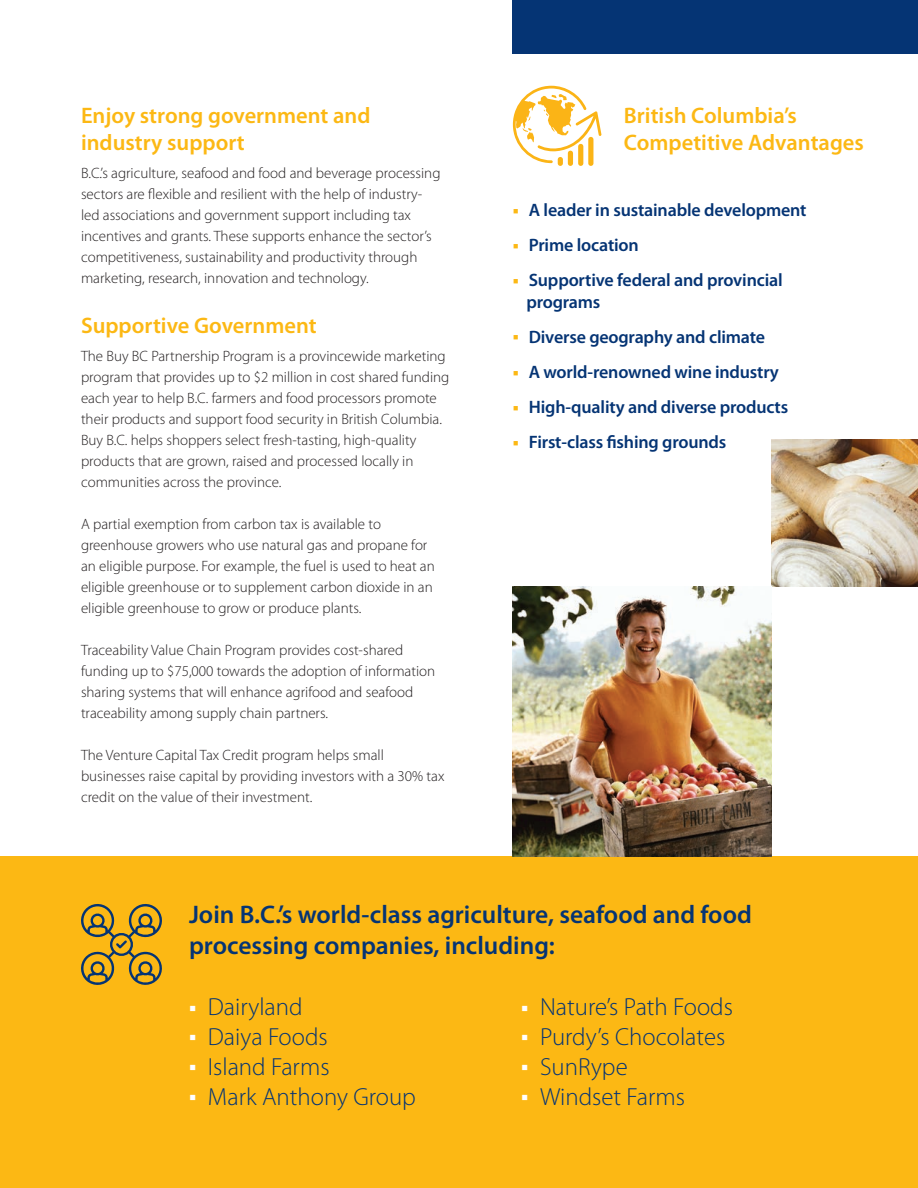
<style>
.page{position:relative;width:918px;height:1188px;background:#fff}
.page>*{position:absolute;margin:0;border:0;box-sizing:border-box;transform-origin:0 0}
.t1{font:600 25.5px/30.6px "Myriad Pro";color:#053474}
.t2{font:300 24.75px "Myriad Pro";color:#053474}
.t3{font:600 22.5px/27px "Myriad Pro";color:#fcb814}
.t4{font:600 18px/21.6px "Myriad Pro";letter-spacing:-.01em;color:#053474}
.t5{font:300 15px/21px "Myriad Pro";color:#231f20}
.s1{font-family:"Minion Pro";font-weight:700;font-size:15px;color:#fcb814}
.s2{font-family:"Minion Pro";font-weight:700;font-size:17.85px;color:#fff}
</style>
<div class="page">
<div style="left:0;top:856px;width:918px;height:332px;background:#fcb814"></div>
<div style="left:513px;top:0;width:405px;height:54px;background:#053474"></div>
<img style="left:771px;top:440px;width:147px;height:146px">
<img style="left:513px;top:586px;width:258px;height:270px">
<svg style="left:81px;top:904px;width:81px;height:81px"></svg>
<div style="left:558px;top:157px;width:5px;height:9px;background:#fbb416;border-radius:3px"></div>
<div style="left:568px;top:151px;width:5px;height:15px;background:#fbb416;border-radius:3px"></div>
<div style="left:578px;top:144px;width:5px;height:22px;background:#fbb416;border-radius:3px"></div>
<div style="left:588px;top:137px;width:5px;height:29px;background:#fbb416;border-radius:3px"></div>
<svg style="left:513px;top:86px;width:89px;height:77px"></svg>
<p class="t3" style="left:81px;top:103px;width:291px">Enjoy strong government and industry support</p>
<p class="t5" style="left:81px;top:163px;width:361px">B.C.’s agriculture, seafood and food and beverage processing sectors are flexible and resilient with the help of industry&shy;led associations and government support including tax incentives and grants. These supports enhance the sector’s competitiveness, sustainability and productivity through marketing, research, innovation and technology.</p>
<p class="t3" style="left:81px;top:313px;width:237px">Supportive Government</p>
<p class="t5" style="left:81px;top:346px;width:370px">The Buy BC Partnership Program is a provincewide marketing program that provides up to $2 million in cost shared funding each year to help B.C. farmers and food processors promote their products and support food security in British Columbia.<br>Buy B.C. helps shoppers select fresh-tasting, high-quality products that are grown, raised and processed locally in communities across the province.</p>
<p class="t5" style="left:81px;top:514px;width:355px">A partial exemption from carbon tax is available to greenhouse growers who use natural gas and propane for an eligible purpose. For example, the fuel is used to heat an eligible greenhouse or to supplement carbon dioxide in an eligible greenhouse to grow or produce plants.</p>
<p class="t5" style="left:81px;top:640px;width:356px">Traceability Value Chain Program provides cost-shared funding up to $75,000 towards the adoption of information sharing systems that will enhance agrifood and seafood traceability among supply chain partners.</p>
<p class="t5" style="left:81px;top:745px;width:365px">The Venture Capital Tax Credit program helps small businesses raise capital by providing investors with a 30% tax credit on the value of their investment.</p>
<p class="t3" style="left:624px;top:103px;width:241px">British Columbia’s<br>Competitive Advantages</p>
<p class="t4" style="left:513px;top:199px;width:295px"><span class="s1">■</span> A leader in sustainable development</p>
<p class="t4" style="left:513px;top:235px;width:127px"><span class="s1">■</span> Prime location</p>
<p class="t4" style="left:526px;top:270px;width:258px;text-indent:-14px"><span class="s1">■</span> Supportive federal and provincial programs</p>
<p class="t4" style="left:513px;top:326px;width:254px"><span class="s1">■</span> Diverse geography and climate</p>
<p class="t4" style="left:513px;top:361px;width:268px"><span class="s1">■</span> A world-renowned wine industry</p>
<p class="t4" style="left:513px;top:397px;width:277px"><span class="s1">■</span> High-quality and diverse products</p>
<p class="t4" style="left:513px;top:432px;width:215px"><span class="s1">■</span> First-class fishing grounds</p>
<p class="t1" style="left:189px;top:900px;width:564px">Join B.C.’s world-class agriculture, seafood and food processing companies, including:</p>
<p class="t2" style="left:189px;top:994px;width:115px"><span class="s2">■</span> Dairyland</p>
<p class="t2" style="left:189px;top:1023px;width:140px"><span class="s2">■</span> Daiya Foods</p>
<p class="t2" style="left:189px;top:1053px;width:142px"><span class="s2">■</span> Island Farms</p>
<p class="t2" style="left:189px;top:1083px;width:229px"><span class="s2">■</span> Mark Anthony Group</p>
<p class="t2" style="left:521px;top:994px;width:213px"><span class="s2">■</span> Nature’s Path Foods</p>
<p class="t2" style="left:521px;top:1023px;width:206px"><span class="s2">■</span> Purdy’s Chocolates</p>
<p class="t2" style="left:521px;top:1053px;width:108px"><span class="s2">■</span> SunRype</p>
<p class="t2" style="left:521px;top:1083px;width:165px"><span class="s2">■</span> Windset Farms</p>
</div>
